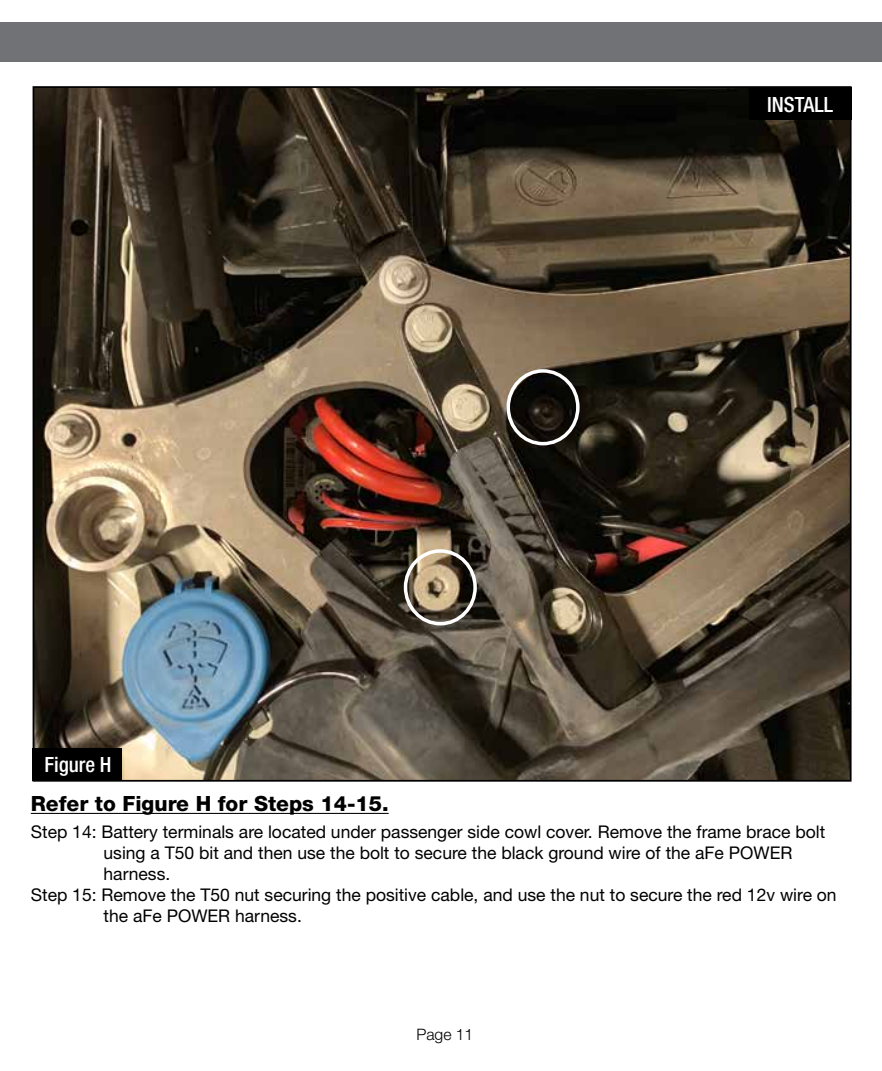
<style>
.page{position:relative;width:882px;height:1071px;background:#fff}
.page>*{position:absolute;margin:0;border:0;box-sizing:border-box;transform-origin:0 0}
.t1{font:800 21px "Helvetica Neue";color:#000}
.t2{font:500 condensed 21px "Helvetica Neue";color:#fff}
.t3{font:17.5px "Helvetica Neue";color:#000}
.t4{font:300 15.75px "Helvetica Neue";color:#000}
</style>
<div class="page">
<div style="left:0;top:23px;width:882px;height:39px;background:#717275"></div>
<hr style="left:31px;top:813px;width:358px;height:1px;background:#000">
<img style="left:36px;top:89px;width:813px;height:690px">
<div style="left:33px;top:748px;width:89px;height:33px;background:#000"></div>
<div style="left:749px;top:87px;width:103px;height:33px;background:#000"></div>
<div style="left:507px;top:369px;width:73px;height:76px;border:4px solid #fff;border-radius:50%"></div>
<div style="left:404px;top:549px;width:73px;height:76px;border:4px solid #fff;border-radius:50%"></div>
<p class="t2" style="left:44px;top:752px;width:69px">Figure H</p>
<p class="t2" style="left:767px;top:92px;width:67px">INSTALL</p>
<p class="t1" style="left:31px;top:791px;width:359px">Refer to Figure H for Steps 14-15.</p>
<p class="t3" style="left:31px;top:821px;width:796px">Step 14: Battery terminals are located under passenger side cowl cover. Remove the frame brace bolt</p>
<p class="t3" style="left:104px;top:842px;width:690px">using a T50 bit and then use the bolt to secure the black ground wire of the aFe POWER</p>
<p class="t3" style="left:104px;top:863px;width:68px">harness.</p>
<p class="t3" style="left:31px;top:884px;width:807px">Step 15: Remove the T50 nut securing the positive cable, and use the nut to secure the red 12v wire on</p>
<p class="t3" style="left:104px;top:905px;width:200px">the aFe POWER harness.</p>
<p class="t4" style="left:416px;top:1024px;width:58px">Page 11</p>
</div>
